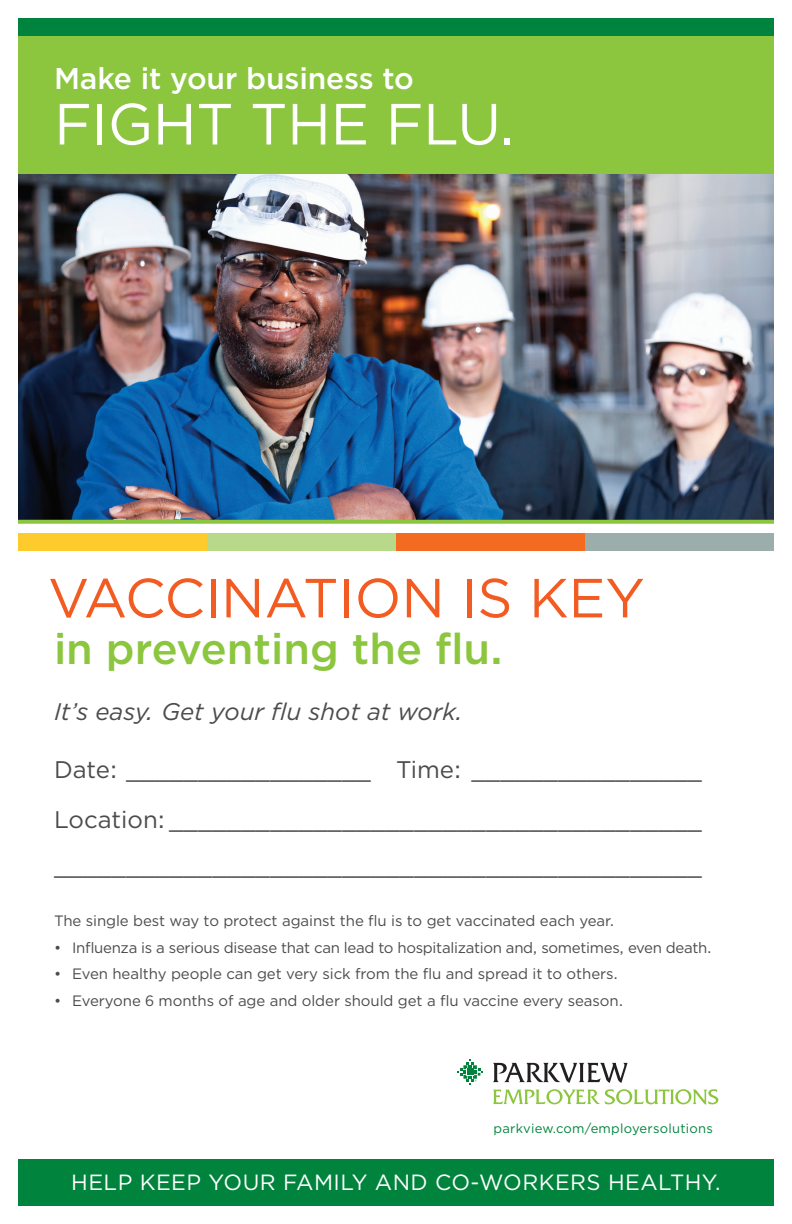
<style>
.page{position:relative;width:792px;height:1224px;background:#fff}
.page>*{position:absolute;margin:0;border:0;box-sizing:border-box;transform-origin:0 0}
.t1{font:58px "Gotham";letter-spacing:-.01em;color:#fff}
.t2{font:55px "Gotham";color:#f25b21}
.t3{font:500 43px "Gotham";color:#8bc63e}
.t4{font:500 30px "Gotham";letter-spacing:-.005em;color:#fff}
.t5{font:24px/50px "Gotham";color:#4b4c4d}
.t6{font:italic 24px "Gotham";color:#4b4c4d}
.t7{font:22px "Gotham";letter-spacing:.02em;color:#fff}
.t8{font:15px "Gotham";letter-spacing:-.005em;color:#4b4c4d}
.t9{font:13px "Gotham";letter-spacing:.02em;color:#00843d}
</style>
<div class="page">
<img style="left:18px;top:173px;width:756px;height:347px">
<div style="left:18px;top:18px;width:756px;height:155px;background:#8bc63e"></div>
<div style="left:18px;top:18px;width:756px;height:18px;background:#00843d"></div>
<svg style="left:18px;top:520px;width:756px;height:4px;background:#92c949"></svg>
<div style="left:18px;top:533px;width:189px;height:18px;background:#fecb2d"></div>
<div style="left:207px;top:533px;width:189px;height:18px;background:#b8d989"></div>
<div style="left:396px;top:533px;width:189px;height:18px;background:#f36a21"></div>
<div style="left:585px;top:533px;width:189px;height:18px;background:#9caeac"></div>
<div style="left:18px;top:1159px;width:756px;height:47px;background:#00843d"></div>
<svg style="left:457px;top:1059px;width:26px;height:26px"></svg>
<svg style="left:493px;top:1063px;width:135px;height:20px"></svg>
<svg style="left:493px;top:1089px;width:225px;height:16px"></svg>
<h3 class="t4" style="left:54px;top:59px;width:362px">Make it your business to</h3>
<h1 class="t1" style="left:54px;top:87px;width:461px">FIGHT THE FLU.</h1>
<h2 class="t2" style="left:48px;top:563px;width:598px">VACCINATION IS KEY</h2>
<h3 class="t3" style="left:54px;top:621px;width:451px">in preventing the flu.</h3>
<h3 class="t6" style="left:54px;top:696px;width:411px">It’s easy. Get your flu shot at work.</h3>
<h3 class="t5" style="left:54px;top:744px;width:650px">Date: _________________ Time: ________________<br>Location: _____________________________________</h3>
<h3 class="t5" style="left:54px;top:840px;width:650px">_____________________________________________</h3>
<p class="t8" style="left:54px;top:911px;width:562px">The single best way to protect against the flu is to get vaccinated each year.</p>
<p class="t8" style="left:54px;top:938px;width:659px">• Influenza is a serious disease that can lead to hospitalization and, sometimes, even death.</p>
<p class="t8" style="left:54px;top:964px;width:566px">• Even healthy people can get very sick from the flu and spread it to others.</p>
<p class="t8" style="left:54px;top:991px;width:571px">• Everyone 6 months of age and older should get a flu vaccine every season.</p>
<p class="t9" style="left:494px;top:1120px;width:221px">parkview.com/employersolutions</p>
<h3 class="t7" style="left:71px;top:1168px;width:651px">HELP KEEP YOUR FAMILY AND CO-WORKERS HEALTHY.</h3>
</div>
